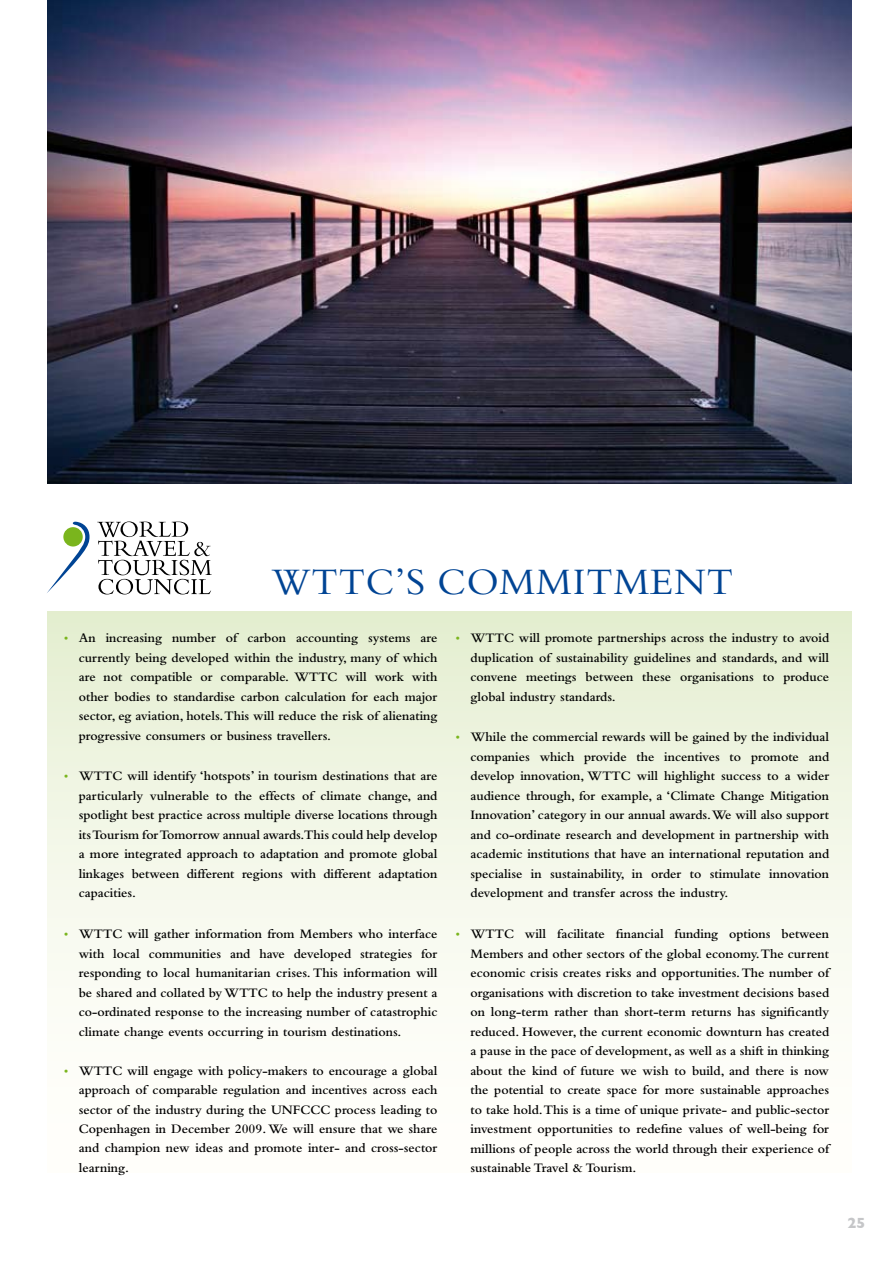
<style>
.page{position:relative;width:893px;height:1263px;background:#fff}
.page>*{position:absolute;margin:0;border:0;box-sizing:border-box;transform-origin:0 0}
.t1{font:39px "Bembo";letter-spacing:.02em;color:#004494}
.t2{font:700 15px "Gill Sans";color:#c5c6c8}
.t3{font:600 13.5px/19.5px "Bembo";color:#000;text-align:justify}
.s1{color:#7ab51d}
</style>
<div class="page">
<div style="left:47px;top:611px;width:804px;height:561px;background:linear-gradient(to bottom,#e6efd4,#fff)"></div>
<img style="left:47px;top:0;width:804px;height:484px">
<svg style="left:47px;top:522px;width:43px;height:71px"></svg>
<div style="left:63px;top:527px;width:20px;height:19px;background:#7ab51d;border-radius:50%"></div>
<svg style="left:97px;top:521px;width:115px;height:73px"></svg>
<h1 class="t1" style="left:272px;top:559px;width:226px">WTTC’S COMMITMENT</h1>
<p class="t3" style="left:79px;top:628px;width:360px;text-indent:-15px"><span class="s1">•</span> An increasing number of carbon accounting systems are currently being developed within the industry, many of which are not compatible or comparable. WTTC will work with other bodies to standardise carbon calculation for each major sector, eg aviation, hotels. This will reduce the risk of alienating progressive consumers or business travellers.</p>
<p class="t3" style="left:79px;top:766px;width:360px;text-indent:-15px"><span class="s1">•</span> WTTC will identify ‘hotspots’ in tourism destinations that are particularly vulnerable to the effects of climate change, and spotlight best practice across multiple diverse locations through its Tourism for Tomorrow annual awards. This could help develop a more integrated approach to adaptation and promote global linkages between different regions with different adaptation capacities.</p>
<p class="t3" style="left:79px;top:924px;width:360px;text-indent:-15px"><span class="s1">•</span> WTTC will gather information from Members who interface with local communities and have developed strategies for responding to local humanitarian crises. This information will be shared and collated by WTTC to help the industry present a co-ordinated response to the increasing number of catastrophic climate change events occurring in tourism destinations.</p>
<p class="t3" style="left:79px;top:1060px;width:360px;text-indent:-15px"><span class="s1">•</span> WTTC will engage with policy-makers to encourage a global approach of comparable regulation and incentives across each sector of the industry during the UNFCCC process leading to Copenhagen in December 2009. We will ensure that we share and champion new ideas and promote inter- and cross-sector learning.</p>
<p class="t3" style="left:470px;top:628px;width:360px;text-indent:-15px"><span class="s1">•</span> WTTC will promote partnerships across the industry to avoid duplication of sustainability guidelines and standards, and will convene meetings between these organisations to produce global industry standards.</p>
<p class="t3" style="left:470px;top:727px;width:360px;text-indent:-15px"><span class="s1">•</span> While the commercial rewards will be gained by the individual companies which provide the incentives to promote and develop innovation, WTTC will highlight success to a wider audience through, for example, a ‘Climate Change Mitigation Innovation’ category in our annual awards. We will also support and co-ordinate research and development in partnership with academic institutions that have an international reputation and specialise in sustainability, in order to stimulate innovation development and transfer across the industry.</p>
<p class="t3" style="left:470px;top:924px;width:360px;text-indent:-15px"><span class="s1">•</span> WTTC will facilitate financial funding options between Members and other sectors of the global economy. The current economic crisis creates risks and opportunities. The number of organisations with discretion to take investment decisions based on long-term rather than short-term returns has significantly reduced. However, the current economic downturn has created a pause in the pace of development, as well as a shift in thinking about the kind of future we wish to build, and there is now the potential to create space for more sustainable approaches to take hold. This is a time of unique private- and public-sector investment opportunities to redefine values of well-being for millions of people across the world through their experience of sustainable Travel &amp; Tourism.</p>
<p class="t2" style="left:847px;top:1214px;width:19px">25</p>
</div>
